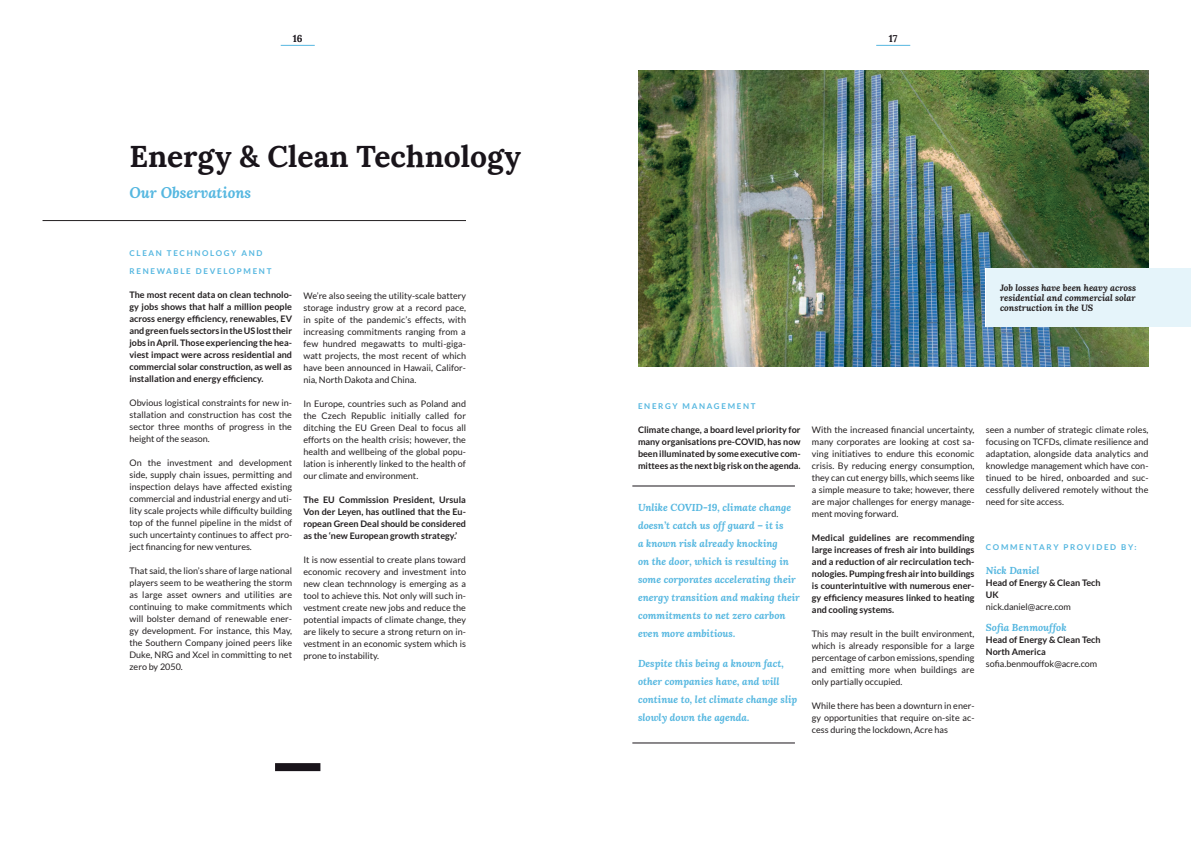
<style>
.page{position:relative;width:1191px;height:842px;background:#fff}
.page>*{position:absolute;margin:0;border:0;box-sizing:border-box;transform-origin:0 0}
.t1{font:700 30px "Lora";color:#19141a}
.t2{font:italic 700 15px "Lora";color:#55b7e0}
.t3{font:italic 700 10px/18px "Lora";color:#55b7e0}
.t4{font:700 10px "Lora";color:#19141a}
.t5{font:9px/12px "Lato";color:#231f20;text-align:justify}
.t6{font:700 9px/12px "Lato";color:#231f20;text-align:justify}
.t7{font:italic 700 9px/10px "Lora";color:#231f20;text-align:justify}
.t8{font:700 8px "Lato";letter-spacing:.21em;color:#55b7e0}
</style>
<div class="page">
<img style="left:638px;top:71px;width:510px;height:295px">
<hr style="left:876px;top:45px;width:34px;height:1px;background:#55b7e0">
<hr style="left:281px;top:45px;width:34px;height:1px;background:#55b7e0">
<div style="left:275px;top:763px;width:45px;height:8px;background:#19141a"></div>
<hr style="left:43px;top:220px;width:423px;height:1px;background:#231f20">
<div style="left:986px;top:268px;width:205px;height:59px;background:#e5f4fa"></div>
<hr style="left:632px;top:742px;width:163px;height:1px;background:#19141a">
<hr style="left:632px;top:485px;width:163px;height:1px;background:#19141a">
<p class="t4" style="left:293px;top:30px;width:11px">16</p>
<p class="t4" style="left:889px;top:30px;width:10px">17</p>
<h1 class="t1" style="left:129px;top:131px;width:393px">Energy &amp; Clean Technology</h1>
<h2 class="t2" style="left:129px;top:181px;width:123px">Our Observations</h2>
<p class="t8" style="left:129px;top:248px;width:134px">CLEAN TECHNOLOGY AND</p>
<p class="t8" style="left:129px;top:266px;width:143px">RENEWABLE DEVELOPMENT</p>
<p class="t6" style="left:129px;top:288px;width:164px">The most recent data on clean technolo&shy;gy jobs shows that half a million people across energy efficiency, renewables, EV and green fuels sectors in the US lost their jobs in April. Those experiencing the hea&shy;viest impact were across residential and commercial solar construction, as well as installation and energy efficiency.</p>
<p class="t5" style="left:129px;top:397px;width:164px">Obvious logistical constraints for new in&shy;stallation and construction has cost the sector three months of progress in the height of the season.</p>
<p class="t5" style="left:129px;top:457px;width:164px">On the investment and development side, supply chain issues, permitting and inspection delays have affected existing commercial and industrial energy and uti&shy;lity scale projects while difficulty building top of the funnel pipeline in the midst of such uncertainty continues to affect pro&shy;ject financing for new ventures.</p>
<p class="t5" style="left:129px;top:565px;width:164px">That said, the lion’s share of large national players seem to be weathering the storm as large asset owners and utilities are continuing to make commitments which will bolster demand of renewable ener&shy;gy development. For instance, this May, the Southern Company joined peers like Duke, NRG and Xcel in committing to net zero by 2050.</p>
<p class="t5" style="left:303px;top:289px;width:164px">We’re also seeing the utility-scale battery storage industry grow at a record pace, in spite of the pandemic’s effects, with increasing commitments ranging from a few hundred megawatts to multi-giga&shy;watt projects, the most recent of which have been announced in Hawaii, Califor&shy;nia, North Dakota and China.</p>
<p class="t5" style="left:303px;top:397px;width:164px">In Europe, countries such as Poland and the Czech Republic initially called for ditching the EU Green Deal to focus all efforts on the health crisis; however, the health and wellbeing of the global popu&shy;lation is inherently linked to the health of our climate and environment.</p>
<p class="t6" style="left:303px;top:493px;width:164px">The EU Commission President, Ursula Von der Leyen, has outlined that the Eu&shy;ropean Green Deal should be considered as the ‘new European growth strategy.’</p>
<p class="t5" style="left:303px;top:553px;width:164px">It is now essential to create plans toward economic recovery and investment into new clean technnology is emerging as a tool to achieve this. Not only will such in&shy;vestment create new jobs and reduce the potential impacts of climate change, they are likely to secure a strong return on in&shy;vestment in an economic system which is prone to instability.</p>
<p class="t7" style="left:1000px;top:283px;width:138px">Job losses have been heavy across residential and commercial solar construction in the US</p>
<p class="t8" style="left:638px;top:402px;width:119px">ENERGY MANAGEMENT</p>
<p class="t6" style="left:638px;top:424px;width:164px">Climate change, a board level priority for many organisations pre-COVID, has now been illuminated by some executive com&shy;mittees as the next big risk on the agenda.</p>
<p class="t3" style="left:638px;top:498px;width:163px">Unlike COVID-19, climate change doesn’t catch us off guard – it is<br>a known risk already knocking<br>on the door, which is resulting in some corporates accelerating their energy transition and making their commitments to net zero carbon even more ambitious.</p>
<p class="t3" style="left:638px;top:654px;width:161px">Despite this being a known fact, other companies have, and will continue to, let climate change slip slowly down the agenda.</p>
<p class="t5" style="left:812px;top:424px;width:164px">With the increased financial uncertainty, many corporates are looking at cost sa&shy;ving initiatives to endure this economic crisis. By reducing energy consumption, they can cut energy bills, which seems like a simple measure to take; however, there are major challenges for energy manage&shy;ment moving forward.</p>
<p class="t6" style="left:812px;top:531px;width:164px">Medical guidelines are recommending large increases of fresh air into buildings and a reduction of air recirculation tech&shy;nologies. Pumping fresh air into buildings is counterintuitive with numerous ener&shy;gy efficiency measures linked to heating and cooling systems.</p>
<p class="t5" style="left:812px;top:628px;width:164px">This may result in the built environment, which is already responsible for a large percentage of carbon emissions, spending and emitting more when buildings are only partially occupied.</p>
<p class="t5" style="left:812px;top:700px;width:164px">While there has been a downturn in ener&shy;gy opportunities that require on-site ac&shy;cess during the lockdown, Acre has</p>
<p class="t5" style="left:986px;top:424px;width:164px">seen a number of strategic climate roles, focusing on TCFDs, climate resilience and adaptation, alongside data analytics and knowledge management which have con&shy;tinued to be hired, onboarded and suc&shy;cessfully delivered remotely without the need for site access.</p>
<p class="t8" style="left:986px;top:542px;width:152px">COMMENTARY PROVIDED BY:</p>
<p class="t3" style="left:986px;top:561px;width:55px">Nick Daniel</p>
<p class="t6" style="left:986px;top:576px;width:116px">Head of Energy &amp; Clean Tech<br>UK</p>
<p class="t5" style="left:986px;top:601px;width:87px">nick.daniel@acre.com</p>
<p class="t3" style="left:986px;top:618px;width:82px">Sofia Benmouffok</p>
<p class="t6" style="left:986px;top:633px;width:116px">Head of Energy &amp; Clean Tech<br>North America</p>
<p class="t5" style="left:986px;top:658px;width:113px">sofia.benmouffok@acre.com</p>
</div>
